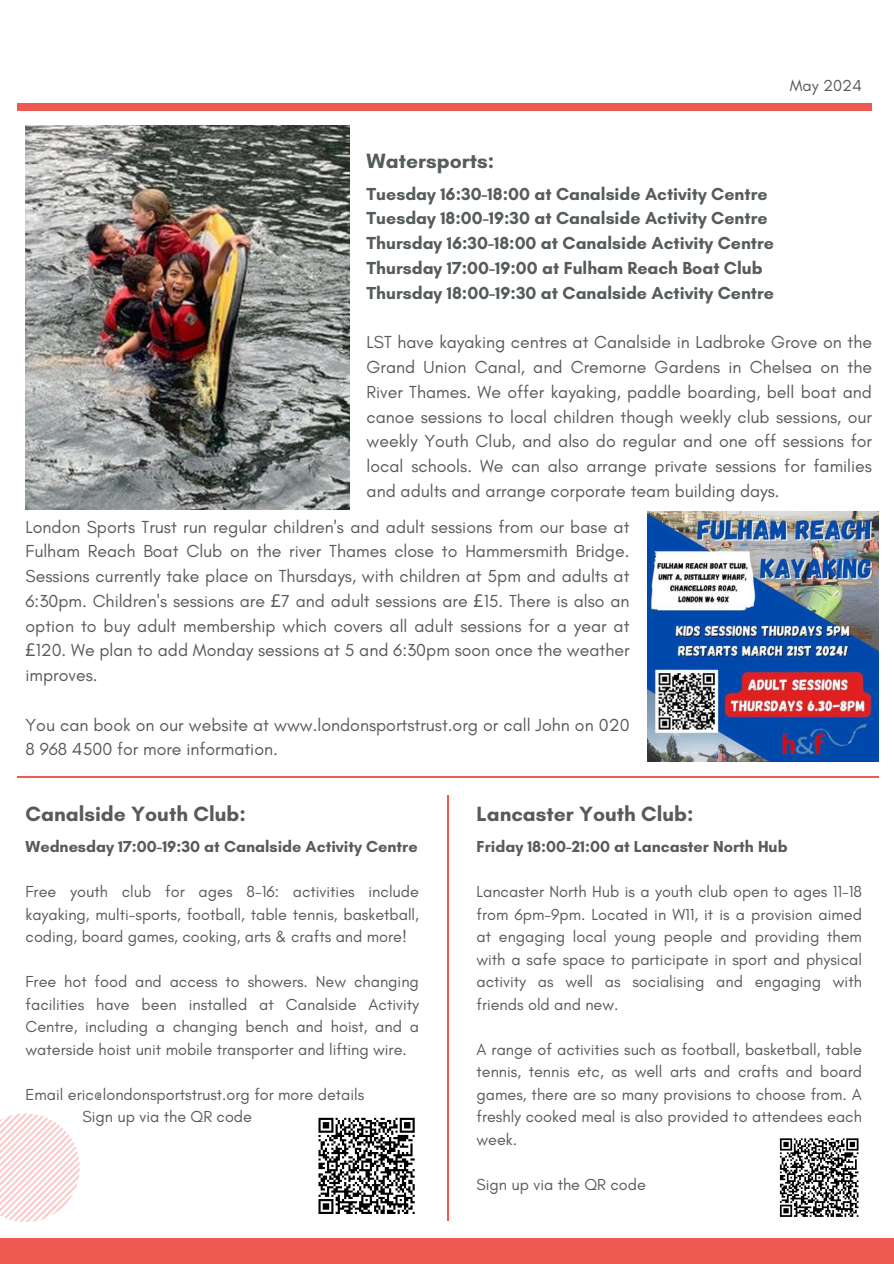
<style>
.page{position:relative;width:894px;height:1264px;background:#fff}
.page>*{position:absolute;margin:0;border:0;box-sizing:border-box;transform-origin:0 0}
.t1{font:700 21px "Glacial Indifference";color:#565b5b}
.t2{font:17.7px/24.8px "Glacial Indifference";color:#565b5b;text-align:justify}
.t3{font:700 17.7px/24.8px "Glacial Indifference";color:#565b5b}
.t4{font:16.2px/22.5px "Glacial Indifference";color:#565b5b;text-align:justify}
.t5{font:700 16.2px "Glacial Indifference";color:#565b5b}
.s1{font-family:"Noto Sans"}
</style>
<div class="page">
<div style="left:0;top:1238px;width:893px;height:25px;background:#ee5952"></div>
<div style="left:18px;top:103px;width:854px;height:8px;background:#ee5952"></div>
<hr style="left:18px;top:776px;width:860px;height:2px;background:#ee5952">
<svg style="left:0;top:1113px;width:80px;height:108px"></svg>
<hr style="left:447px;top:794px;width:1px;height:426px;background:#ee5952">
<svg style="left:318px;top:1117px;width:97px;height:97px"></svg>
<svg style="left:779px;top:1138px;width:80px;height:79px"></svg>
<img style="left:647px;top:512px;width:231px;height:249px">
<img style="left:26px;top:125px;width:324px;height:384px">
<p class="t1" style="left:366px;top:147px;width:129px">Watersports:</p>
<p class="t4" style="left:789px;top:74px;width:74px">May 2024</p>
<p class="t3" style="left:366px;top:181px;width:409px">Tuesday 16:30-18:00 at Canalside Activity Centre Tuesday 18:00-19:30 at Canalside Activity Centre Thursday 16:30-18:00 at Canalside Activity Centre Thursday 17:00-19:00 at Fulham Reach Boat Club Thursday 18:00-19:30 at Canalside Activity Centre</p>
<p class="t2" style="left:366px;top:329px;width:507px">LST have kayaking centres at Canalside in Ladbroke Grove on the Grand Union Canal, and Cremorne Gardens in Chelsea on the River Thames. We offer kayaking, paddle boarding, bell boat and canoe sessions to local children though weekly club sessions, our weekly Youth Club, and also do regular and one off sessions for local schools. We can also arrange private sessions for families and adults and arrange corporate team building days.</p>
<p class="t2" style="left:26px;top:514px;width:605px">London Sports Trust run regular children's and adult sessions from our base at Fulham Reach Boat Club on the river Thames close to Hammersmith Bridge.<br>Sessions currently take place on Thursdays, with children at 5pm and adults at 6:30pm. Children's sessions are <span class="s1">£</span>7 and adult sessions are <span class="s1">£</span>15. There is also an option to buy adult membership which covers all adult sessions for a year at <span class="s1">£</span>120. We plan to add Monday sessions at 5 and 6:30pm soon once the weather improves.</p>
<p class="t2" style="left:26px;top:712px;width:605px">You can book on our website at www.londonsportstrust.org or call John on 020<br>8 968 4500 for more information.</p>
<p class="t1" style="left:26px;top:801px;width:222px">Canalside Youth Club:</p>
<p class="t1" style="left:476px;top:801px;width:218px">Lancaster Youth Club:</p>
<p class="t5" style="left:26px;top:836px;width:393px">Wednesday 17:00-19:30 at Canalside Activity Centre</p>
<p class="t4" style="left:26px;top:880px;width:395px">Free youth club for ages 8-16: activities include kayaking, multi-sports, football, table tennis, basketball, coding, board games, cooking, arts &amp; crafts and more!</p>
<p class="t4" style="left:26px;top:970px;width:395px">Free hot food and access to showers. New changing facilities have been installed at Canalside Activity Centre, including a changing bench and hoist, and a waterside hoist unit mobile transporter and lifting wire.</p>
<p class="t4" style="left:82px;top:1082px;width:283px;text-indent:-57px">Email eric@londonsportstrust.org for more details<br>Sign up via the QR code</p>
<p class="t5" style="left:476px;top:836px;width:312px">Friday 18:00-21:00 at Lancaster North Hub</p>
<p class="t4" style="left:476px;top:880px;width:387px">Lancaster North Hub is a youth club open to ages 11-18 from 6pm-9pm. Located in W11, it is a provision aimed at engaging local young people and providing them with a safe space to participate in sport and physical activity as well as socialising and engaging with friends old and new.</p>
<p class="t4" style="left:476px;top:1037px;width:387px">A range of activities such as football, basketball, table tennis, tennis etc, as well arts and crafts and board games, there are so many provisions to choose from. A freshly cooked meal is also provided to attendees each week.</p>
<p class="t4" style="left:476px;top:1172px;width:171px">Sign up via the QR code</p>
</div>
